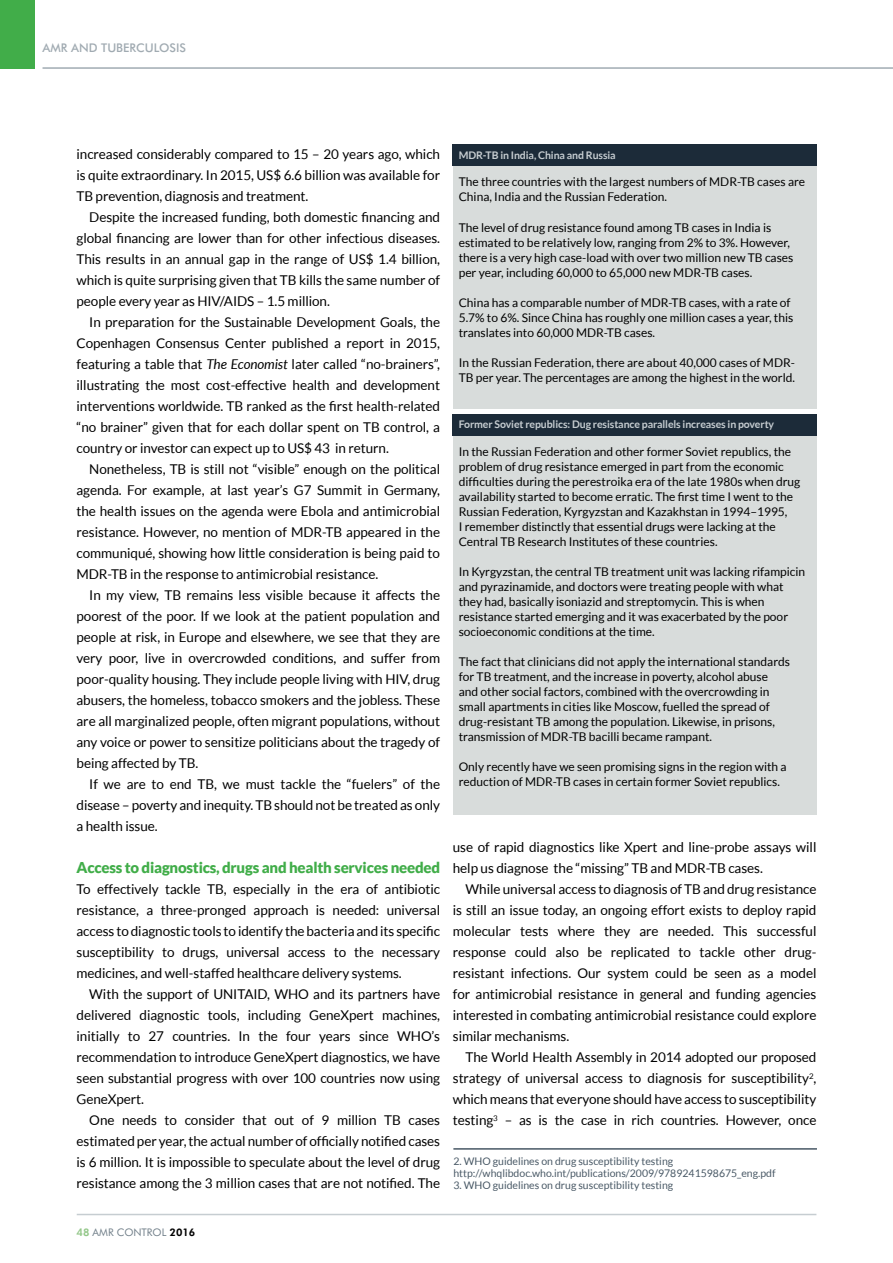
<style>
.page{position:relative;width:893px;height:1263px;background:#fff}
.page>*{position:absolute;margin:0;border:0;box-sizing:border-box;transform-origin:0 0}
.t1{font:900 15px "Lato";letter-spacing:-.015em;color:#41ad49}
.t2{font:13.5px/21px "Lato";letter-spacing:-.005em;color:#000;text-align:justify}
.t3{font:12px/15px "Lato";color:#000}
.t4{font:500 12px "Futura BT";color:#a1abb2}
.t5{font:10.5px/12px "Lato";color:#485865}
.t6{font:700 10.5px "Lato";letter-spacing:-.01em;color:#c6cdd1}
.t7{font:10.5px "Futura BT";color:#72808a}
.s1{font-style:italic}
.s2{font-weight:800;color:#93c789}
.s3{font-weight:800;color:#000}
</style>
<div class="page">
<div style="left:0;top:0;width:34px;height:69px;background:#41ad49"></div>
<hr style="left:43px;top:67px;width:850px;height:2px;background:#a1abb2">
<hr style="left:77px;top:1214px;width:739px;height:1px;background:#c6cdd1">
<div style="left:453px;top:153px;width:364px;height:256px;background:#d8dcdb"></div>
<div style="left:453px;top:145px;width:364px;height:21px;background:#1c2b39"></div>
<div style="left:453px;top:423px;width:364px;height:391px;background:#d8dcdb"></div>
<div style="left:453px;top:414px;width:364px;height:21px;background:#1c2b39"></div>
<hr style="left:453px;top:1148px;width:364px;height:2px;background:#485865">
<p class="t4" style="left:43px;top:40px;width:145px">AMR AND TUBERCULOSIS</p>
<p class="t2" style="left:77px;top:144px;width:365px">increased considerably compared to 15 – 20 years ago, which is quite extraordinary. In 2015, US$ 6.6 billion was available for TB prevention, diagnosis and treatment.</p>
<p class="t2" style="left:77px;top:207px;width:365px;text-indent:13px">Despite the increased funding, both domestic financing and global financing are lower than for other infectious diseases.<br>This results in an annual gap in the range of US$ 1.4 billion, which is quite surprising given that TB kills the same number of people every year as HIV/AIDS – 1.5 million.</p>
<p class="t2" style="left:77px;top:312px;width:365px;text-indent:13px">In preparation for the Sustainable Development Goals, the Copenhagen Consensus Center published a report in 2015, featuring a table that <span class="s1">The Economist</span> later called “no-brainers”, illustrating the most cost-effective health and development interventions worldwide. TB ranked as the first health-related “no brainer” given that for each dollar spent on TB control, a country or investor can expect up to US$ 43 in return.</p>
<p class="t2" style="left:77px;top:459px;width:365px;text-indent:13px">Nonetheless, TB is still not “visible” enough on the political agenda. For example, at last year’s G7 Summit in Germany, the health issues on the agenda were Ebola and antimicrobial resistance. However, no mention of MDR-TB appeared in the communiqué, showing how little consideration is being paid to MDR-TB in the response to antimicrobial resistance.</p>
<p class="t2" style="left:77px;top:585px;width:365px;text-indent:13px">In my view, TB remains less visible because it affects the poorest of the poor. If we look at the patient population and people at risk, in Europe and elsewhere, we see that they are very poor, live in overcrowded conditions, and suffer from poor-quality housing. They include people living with HIV, drug abusers, the homeless, tobacco smokers and the jobless. These are all marginalized people, often migrant populations, without any voice or power to sensitize politicians about the tragedy of being affected by TB.</p>
<p class="t2" style="left:77px;top:774px;width:365px;text-indent:13px">If we are to end TB, we must tackle the “fuelers” of the disease – poverty and inequity. TB should not be treated as only a health issue.</p>
<p class="t1" style="left:77px;top:859px;width:365px">Access to diagnostics, drugs and health services needed</p>
<p class="t2" style="left:77px;top:879px;width:365px">To effectively tackle TB, especially in the era of antibiotic resistance, a three-pronged approach is needed: universal access to diagnostic tools to identify the bacteria and its specific susceptibility to drugs, universal access to the necessary medicines, and well-staffed healthcare delivery systems.</p>
<p class="t2" style="left:77px;top:984px;width:365px;text-indent:13px">With the support of UNITAID, WHO and its partners have delivered diagnostic tools, including GeneXpert machines, initially to 27 countries. In the four years since WHO’s recommendation to introduce GeneXpert diagnostics, we have seen substantial progress with over 100 countries now using GeneXpert.</p>
<p class="t2" style="left:77px;top:1110px;width:365px;text-indent:13px">One needs to consider that out of 9 million TB cases estimated per year, the actual number of officially notified cases is 6 million. It is impossible to speculate about the level of drug resistance among the 3 million cases that are not notified. The</p>
<p class="t6" style="left:459px;top:149px;width:159px">MDR-TB in India, China and Russia</p>
<p class="t3" style="left:459px;top:175px;width:348px">The three countries with the largest numbers of MDR-TB cases are<br>China, India and the Russian Federation.</p>
<p class="t3" style="left:459px;top:220px;width:336px">The level of drug resistance found among TB cases in India is estimated to be relatively low, ranging from 2% to 3%. However, there is a very high case-load with over two million new TB cases per year, including 60,000 to 65,000 new MDR-TB cases.</p>
<p class="t3" style="left:459px;top:295px;width:336px">China has a comparable number of MDR-TB cases, with a rate of<br>5.7% to 6%. Since China has roughly one million cases a year, this translates into 60,000 MDR-TB cases.</p>
<p class="t3" style="left:459px;top:355px;width:338px">In the Russian Federation, there are about 40,000 cases of MDR-<br>TB per year. The percentages are among the highest in the world.</p>
<p class="t6" style="left:459px;top:418px;width:317px">Former Soviet republics: Dug resistance parallels increases in poverty</p>
<p class="t3" style="left:459px;top:444px;width:343px">In the Russian Federation and other former Soviet republics, the problem of drug resistance emerged in part from the economic difficulties during the perestroika era of the late 1980s when drug availability started to become erratic. The first time I went to the Russian Federation, Kyrgyzstan and Kazakhstan in 1994–1995,<br>I remember distinctly that essential drugs were lacking at the Central TB Research Institutes of these countries.</p>
<p class="t3" style="left:459px;top:564px;width:348px">In Kyrgyzstan, the central TB treatment unit was lacking rifampicin and pyrazinamide, and doctors were treating people with what they had, basically isoniazid and streptomycin. This is when resistance started emerging and it was exacerbated by the poor socioeconomic conditions at the time.</p>
<p class="t3" style="left:459px;top:654px;width:333px">The fact that clinicians did not apply the international standards for TB treatment, and the increase in poverty, alcohol abuse and other social factors, combined with the overcrowding in small apartments in cities like Moscow, fuelled the spread of drug-resistant TB among the population. Likewise, in prisons, transmission of MDR-TB bacilli became rampant.</p>
<p class="t3" style="left:459px;top:759px;width:329px">Only recently have we seen promising signs in the region with a reduction of MDR-TB cases in certain former Soviet republics.</p>
<p class="t2" style="left:453px;top:837px;width:365px">use of rapid diagnostics like Xpert and line-probe assays will help us diagnose the “missing” TB and MDR-TB cases.</p>
<p class="t2" style="left:453px;top:879px;width:365px;text-indent:13px">While universal access to diagnosis of TB and drug resistance is still an issue today, an ongoing effort exists to deploy rapid molecular tests where they are needed. This successful response could also be replicated to tackle other drug&shy;resistant infections. Our system could be seen as a model for antimicrobial resistance in general and funding agencies interested in combating antimicrobial resistance could explore similar mechanisms.</p>
<p class="t2" style="left:453px;top:1047px;width:365px;text-indent:13px">The World Health Assembly in 2014 adopted our proposed strategy of universal access to diagnosis for susceptibility<sup>2</sup>, which means that everyone should have access to susceptibility testing<sup>3</sup> – as is the case in rich countries. However, once</p>
<p class="t5" style="left:453px;top:1155px;width:324px">2. WHO guidelines on drug susceptibility testing http://whqlibdoc.who.int/publications/2009/9789241598675_eng.pdf</p>
<p class="t5" style="left:453px;top:1179px;width:221px">3. WHO guidelines on drug susceptibility testing</p>
<p class="t7" style="left:77px;top:1226px;width:120px"><span class="s2">48</span> AMR CONTROL <span class="s3">2016</span></p>
</div>
